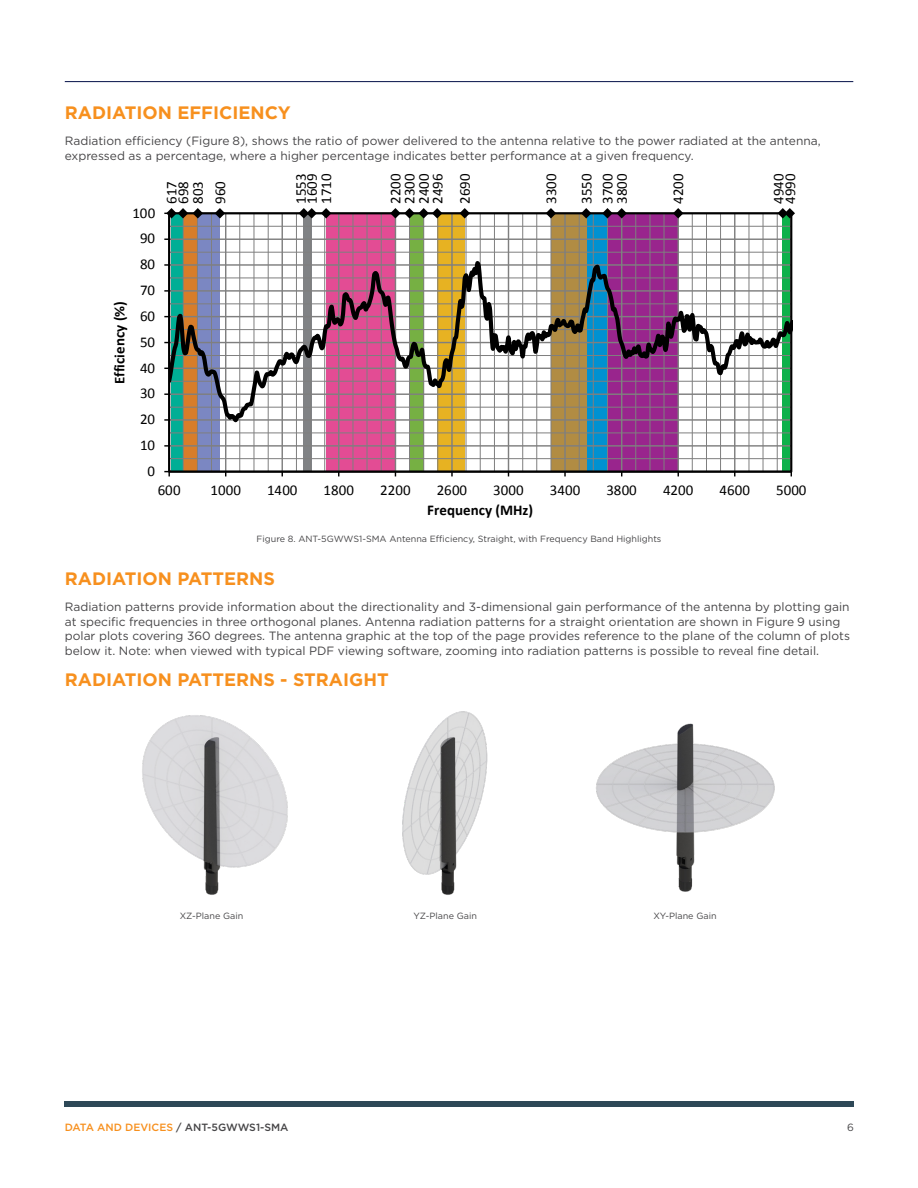
<style>
.page{position:relative;width:918px;height:1188px;background:#fff}
.page>*{position:absolute;margin:0;border:0;box-sizing:border-box;transform-origin:0 0}
.t1{font:700 18px "Gotham";color:#f7901e}
.t2{font:15px/14px "Calibri";color:#000}
.t3{font:700 15px "Calibri";letter-spacing:.005em;color:#000}
.t4{font:12px/14.4px "Gotham";color:#464547}
.t5{font:500 10.5px "Gotham";color:#464547}
.t6{font:10.5px "Gotham";color:#464547}
.t7{font:9px "Gotham";color:#464547}
.s1{color:#f7901e}
</style>
<div class="page">
<hr style="left:65px;top:81px;width:788px;height:1px;background:#1e295b">
<div style="left:65px;top:1101px;width:789px;height:6px;background:#2e4857"></div>
<img style="left:142px;top:715px;width:146px;height:180px">
<img style="left:402px;top:711px;width:86px;height:184px">
<img style="left:596px;top:723px;width:179px;height:169px">
<div style="left:172px;top:213px;width:11px;height:258px;background:#00ae95"></div>
<div style="left:183px;top:213px;width:15px;height:258px;background:#d77d2a"></div>
<div style="left:198px;top:213px;width:22px;height:258px;background:#7b87c2"></div>
<div style="left:304px;top:213px;width:8px;height:258px;background:#808285"></div>
<div style="left:586px;top:213px;width:21px;height:258px;background:#0091d1"></div>
<div style="left:607px;top:213px;width:71px;height:258px;background:#99258d"></div>
<div style="left:783px;top:213px;width:7px;height:258px;background:#0db14b"></div>
<div style="left:326px;top:213px;width:69px;height:258px;background:#e34c94"></div>
<div style="left:409px;top:213px;width:15px;height:258px;background:#76b043"></div>
<div style="left:437px;top:213px;width:28px;height:258px;background:#e7b222"></div>
<div style="left:551px;top:213px;width:35px;height:258px;background:#b18c43"></div>
<hr style="left:169px;top:458px;width:622px;height:1px;background:#7f7f7f">
<hr style="left:169px;top:433px;width:622px;height:1px;background:#7f7f7f">
<hr style="left:169px;top:252px;width:622px;height:1px;background:#7f7f7f">
<hr style="left:169px;top:226px;width:622px;height:1px;background:#7f7f7f">
<hr style="left:169px;top:445px;width:622px;height:2px;background:#7f7f7f">
<hr style="left:169px;top:239px;width:622px;height:1px;background:#7f7f7f">
<hr style="left:183px;top:213px;width:1px;height:259px;background:#7f7f7f">
<hr style="left:197px;top:213px;width:1px;height:259px;background:#7f7f7f">
<hr style="left:211px;top:213px;width:1px;height:259px;background:#7f7f7f">
<hr style="left:239px;top:213px;width:1px;height:259px;background:#7f7f7f">
<hr style="left:254px;top:213px;width:1px;height:259px;background:#7f7f7f">
<hr style="left:268px;top:213px;width:1px;height:259px;background:#7f7f7f">
<hr style="left:296px;top:213px;width:1px;height:259px;background:#7f7f7f">
<hr style="left:310px;top:213px;width:1px;height:259px;background:#7f7f7f">
<hr style="left:324px;top:213px;width:1px;height:259px;background:#7f7f7f">
<hr style="left:353px;top:213px;width:1px;height:259px;background:#7f7f7f">
<hr style="left:367px;top:213px;width:1px;height:259px;background:#7f7f7f">
<hr style="left:381px;top:213px;width:1px;height:259px;background:#7f7f7f">
<hr style="left:409px;top:213px;width:1px;height:259px;background:#7f7f7f">
<hr style="left:423px;top:213px;width:1px;height:259px;background:#7f7f7f">
<hr style="left:437px;top:213px;width:1px;height:259px;background:#7f7f7f">
<hr style="left:466px;top:213px;width:1px;height:259px;background:#7f7f7f">
<hr style="left:480px;top:213px;width:1px;height:259px;background:#7f7f7f">
<hr style="left:494px;top:213px;width:1px;height:259px;background:#7f7f7f">
<hr style="left:522px;top:213px;width:1px;height:259px;background:#7f7f7f">
<hr style="left:536px;top:213px;width:1px;height:259px;background:#7f7f7f">
<hr style="left:551px;top:213px;width:1px;height:259px;background:#7f7f7f">
<hr style="left:579px;top:213px;width:1px;height:259px;background:#7f7f7f">
<hr style="left:593px;top:213px;width:1px;height:259px;background:#7f7f7f">
<hr style="left:607px;top:213px;width:1px;height:259px;background:#7f7f7f">
<hr style="left:635px;top:213px;width:1px;height:259px;background:#7f7f7f">
<hr style="left:650px;top:213px;width:1px;height:259px;background:#7f7f7f">
<hr style="left:664px;top:213px;width:1px;height:259px;background:#7f7f7f">
<hr style="left:692px;top:213px;width:1px;height:259px;background:#7f7f7f">
<hr style="left:706px;top:213px;width:1px;height:259px;background:#7f7f7f">
<hr style="left:720px;top:213px;width:1px;height:259px;background:#7f7f7f">
<hr style="left:749px;top:213px;width:1px;height:259px;background:#7f7f7f">
<hr style="left:763px;top:213px;width:1px;height:259px;background:#7f7f7f">
<hr style="left:777px;top:213px;width:1px;height:259px;background:#7f7f7f">
<hr style="left:225px;top:213px;width:1px;height:259px;background:#7f7f7f">
<hr style="left:282px;top:213px;width:1px;height:259px;background:#7f7f7f">
<hr style="left:338px;top:213px;width:1px;height:259px;background:#7f7f7f">
<hr style="left:395px;top:213px;width:1px;height:259px;background:#7f7f7f">
<hr style="left:451px;top:213px;width:2px;height:259px;background:#7f7f7f">
<hr style="left:508px;top:213px;width:1px;height:259px;background:#7f7f7f">
<hr style="left:564px;top:213px;width:2px;height:259px;background:#7f7f7f">
<hr style="left:621px;top:213px;width:1px;height:259px;background:#7f7f7f">
<hr style="left:678px;top:213px;width:1px;height:259px;background:#7f7f7f">
<hr style="left:734px;top:213px;width:1px;height:259px;background:#7f7f7f">
<hr style="left:168px;top:213px;width:2px;height:259px;background:#000">
<hr style="left:169px;top:471px;width:622px;height:1px;background:#000">
<svg style="left:164px;top:471px;width:6px;height:5px"></svg>
<svg style="left:170px;top:257px;width:622px;height:167px"></svg>
<svg style="left:164px;top:208px;width:39px;height:10px"></svg>
<svg style="left:215px;top:208px;width:10px;height:10px"></svg>
<svg style="left:299px;top:208px;width:32px;height:10px"></svg>
<svg style="left:390px;top:208px;width:52px;height:10px"></svg>
<svg style="left:460px;top:208px;width:10px;height:10px"></svg>
<svg style="left:546px;top:208px;width:10px;height:10px"></svg>
<svg style="left:581px;top:208px;width:10px;height:10px"></svg>
<svg style="left:602px;top:208px;width:25px;height:10px"></svg>
<svg style="left:778px;top:208px;width:17px;height:10px"></svg>
<svg style="left:673px;top:208px;width:10px;height:10px"></svg>
<h1 class="t1" style="left:65px;top:101px;width:227px">RADIATION EFFICIENCY</h1>
<p class="t4" style="left:65px;top:134px;width:757px">Radiation efficiency (Figure 8), shows the ratio of power delivered to the antenna relative to the power radiated at the antenna, expressed as a percentage, where a higher percentage indicates better performance at a given frequency.</p>
<p class="t2" style="left:132px;top:205px;width:24px">100</p>
<p class="t2" style="left:140px;top:231px;width:17px">90</p>
<p class="t2" style="left:140px;top:257px;width:17px">80</p>
<p class="t3" style="left:109px;top:384px;width:85px;rotate:-90deg">Efficiency (%)</p>
<p class="t2" style="left:140px;top:283px;width:17px">70</p>
<p class="t2" style="left:140px;top:309px;width:17px">60</p>
<p class="t2" style="left:140px;top:334px;width:17px">50</p>
<p class="t2" style="left:140px;top:360px;width:17px">40</p>
<p class="t2" style="left:140px;top:386px;width:17px">30</p>
<p class="t2" style="left:140px;top:412px;width:17px">20</p>
<p class="t2" style="left:140px;top:438px;width:17px">10</p>
<p class="t2" style="left:148px;top:464px;width:9px">0</p>
<p class="t2" style="left:166px;top:204px;width:24px;line-height:11.4px;rotate:-90deg">617<br>698</p>
<p class="t2" style="left:186px;top:204px;width:24px;line-height:22.2px;rotate:-90deg">803<br>960</p>
<p class="t2" style="left:295px;top:204px;width:32px;line-height:10.9px;rotate:-90deg">1553<br>1609</p>
<p class="t2" style="left:319px;top:204px;width:32px;rotate:-90deg">1710</p>
<p class="t2" style="left:388px;top:204px;width:32px;text-align:justify;rotate:-90deg">2200<br>2300<br>2400<br>2496</p>
<p class="t2" style="left:457px;top:204px;width:32px;rotate:-90deg">2690</p>
<p class="t2" style="left:544px;top:204px;width:32px;rotate:-90deg">3300</p>
<p class="t2" style="left:575px;top:204px;width:32px;line-height:21.1px;rotate:-90deg">3550<br>3700</p>
<p class="t2" style="left:614px;top:204px;width:32px;rotate:-90deg">3800</p>
<p class="t2" style="left:671px;top:204px;width:32px;rotate:-90deg">4200</p>
<p class="t2" style="left:772px;top:204px;width:32px;line-height:11.6px;rotate:-90deg">4940<br>4990</p>
<p class="t2" style="left:158px;top:483px;width:24px">600</p>
<p class="t2" style="left:210px;top:483px;width:32px">1000</p>
<p class="t2" style="left:267px;top:483px;width:32px">1400</p>
<p class="t2" style="left:324px;top:483px;width:32px">1800</p>
<p class="t2" style="left:380px;top:483px;width:32px">2200</p>
<p class="t2" style="left:437px;top:483px;width:32px">2600</p>
<p class="t2" style="left:493px;top:483px;width:32px">3000</p>
<p class="t2" style="left:550px;top:483px;width:32px">3400</p>
<p class="t2" style="left:606px;top:483px;width:32px">3800</p>
<p class="t2" style="left:663px;top:483px;width:32px">4200</p>
<p class="t2" style="left:720px;top:483px;width:32px">4600</p>
<p class="t2" style="left:776px;top:483px;width:32px">5000</p>
<p class="t3" style="left:427px;top:499px;width:107px">Frequency (MHz)</p>
<p class="t7" style="left:257px;top:533px;width:406px">Figure 8. ANT-5GWWS1-SMA Antenna Efficiency, Straight, with Frequency Band Highlights</p>
<h1 class="t1" style="left:65px;top:567px;width:212px">RADIATION PATTERNS</h1>
<p class="t4" style="left:65px;top:600px;width:787px">Radiation patterns provide information about the directionality and 3-dimensional gain performance of the antenna by plotting gain at specific frequencies in three orthogonal planes. Antenna radiation patterns for a straight orientation are shown in Figure 9 using polar plots covering 360 degrees. The antenna graphic at the top of the page provides reference to the plane of the column of plots below it. Note: when viewed with typical PDF viewing software, zooming into radiation patterns is possible to reveal fine detail.</p>
<h1 class="t1" style="left:65px;top:668px;width:325px">RADIATION PATTERNS - STRAIGHT</h1>
<p class="t7" style="left:180px;top:910px;width:65px">XZ-Plane Gain</p>
<p class="t7" style="left:414px;top:910px;width:65px">YZ-Plane Gain</p>
<p class="t7" style="left:653px;top:910px;width:65px">XY-Plane Gain</p>
<p class="t5" style="left:65px;top:1120px;width:225px"><span class="s1">DATA AND DEVICES</span> / ANT-5GWWS1-SMA</p>
<p class="t6" style="left:847px;top:1121px;width:8px">6</p>
</div>
